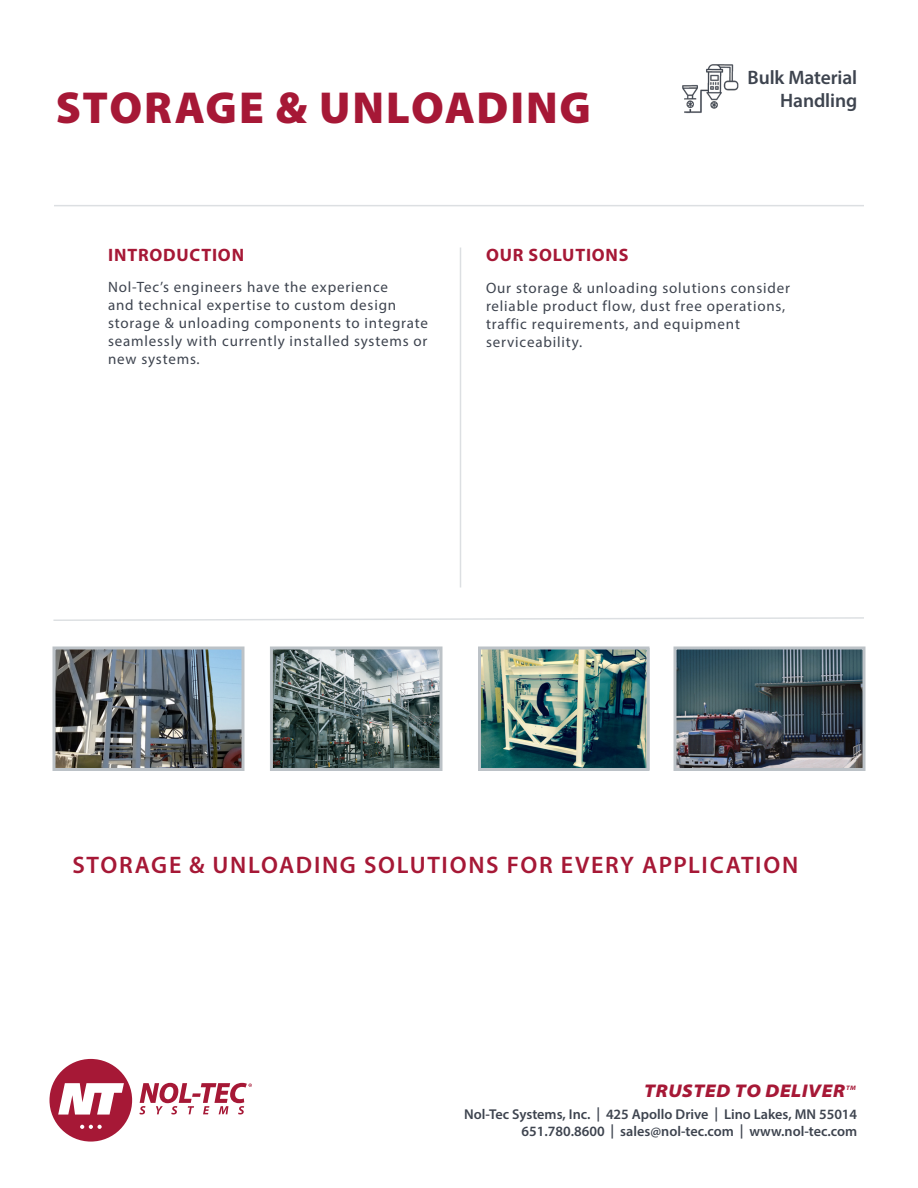
<style>
.page{position:relative;width:918px;height:1188px;background:#fff}
.page>*{position:absolute;margin:0;border:0;box-sizing:border-box;transform-origin:0 0}
.Nol-Tec_Product_Titl{font:900 45px "Myriad Pro";letter-spacing:.04em;color:#a61836}
.Nol-Tec_Pull_Quote{font:600 24px "Myriad Pro";letter-spacing:.07em;color:#a61836}
.t1{font:600 19.5px "Myriad Pro";letter-spacing:-.005em;color:#3e444f}
.t2{font:italic 900 semi-expanded 18.45px "Myriad Pro";letter-spacing:.03em;color:#a61836}
.Nol-Tec_Subhead_1{font:700 18px "Myriad Pro";letter-spacing:.045em;color:#a61836}
.t3{font:15px/18px "Myriad Pro";letter-spacing:.055em;color:#3e444f}
.t4{font:600 14.25px "Myriad Pro";color:#3e444f}
.t5{font:italic 700 semi-expanded 6.45px "Myriad Pro";color:#a61836}
</style>
<div class="page">
<img style="left:682px;top:64px;width:57px;height:50px">
<img style="left:274px;top:650px;width:164px;height:117px">
<div style="left:270px;top:646px;width:172px;height:125px;border:3px solid #bcc2c7"></div>
<img style="left:678px;top:650px;width:184px;height:117px">
<div style="left:674px;top:646px;width:192px;height:125px;border:3px solid #bcc2c7"></div>
<img style="left:56px;top:650px;width:184px;height:117px">
<div style="left:52px;top:646px;width:192px;height:125px;border:3px solid #bcc2c7"></div>
<img style="left:482px;top:650px;width:164px;height:117px">
<div style="left:478px;top:646px;width:172px;height:125px;border:3px solid #bcc2c7"></div>
<div style="left:50px;top:1059px;width:82px;height:83px;background:#a61836;border-radius:50%"></div>
<svg style="left:58px;top:1083px;width:66px;height:32px"></svg>
<svg style="left:80px;top:1125px;width:22px;height:4px"></svg>
<svg style="left:139px;top:1083px;width:113px;height:31px"></svg>
<hr style="left:460px;top:248px;width:1px;height:340px;background:#bcc2c7">
<svg style="left:53px;top:617px;width:811px;height:4px"></svg>
<hr style="left:54px;top:205px;width:810px;height:1px;background:#bcc2c7">
<p class="Nol-Tec_Product_Titl" style="left:56px;top:77px;width:537px">STORAGE &amp; UNLOADING</p>
<p class="t1" style="left:748px;top:65px;width:111px">Bulk Material</p>
<p class="t1" style="left:780px;top:88px;width:79px">Handling</p>
<p class="Nol-Tec_Subhead_1" style="left:108px;top:243px;width:137px">INTRODUCTION</p>
<p class="t3" style="left:108px;top:278px;width:322px">Nol-Tec’s engineers have the experience<br>and technical expertise to custom design storage &amp; unloading components to integrate seamlessly with currently installed systems or new systems.</p>
<p class="Nol-Tec_Subhead_1" style="left:486px;top:243px;width:144px">OUR SOLUTIONS</p>
<p class="t3" style="left:486px;top:278px;width:306px">Our storage &amp; unloading solutions consider reliable product flow, dust free operations, traffic requirements, and equipment serviceability.</p>
<p class="Nol-Tec_Pull_Quote" style="left:72px;top:849px;width:727px">STORAGE &amp; UNLOADING SOLUTIONS FOR EVERY APPLICATION</p>
<p class="t2" style="left:644px;top:1079px;width:202px">TRUSTED TO DELIVER</p>
<p class="t5" style="left:846px;top:1084px;width:11px">TM</p>
<p class="t4" style="left:464px;top:1105px;width:395px">Nol-Tec Systems, Inc. | 425 Apollo Drive | Lino Lakes, MN 55014</p>
<p class="t4" style="left:522px;top:1122px;width:337px">651.780.8600 | sales@nol-tec.com | www.nol-tec.com</p>
</div>
